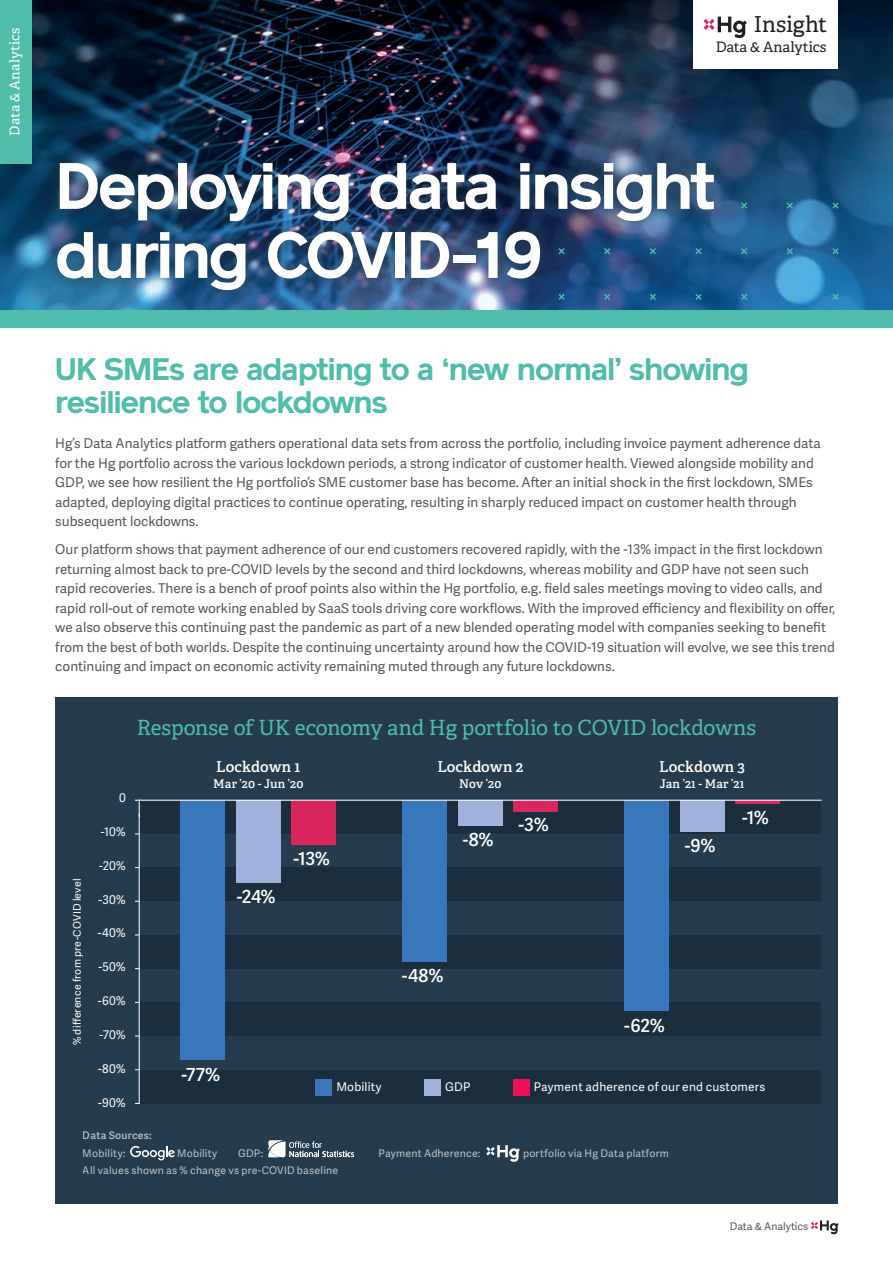
<style>
.page{position:relative;width:893px;height:1263px;background:#fff}
.page>*{position:absolute;margin:0;border:0;box-sizing:border-box;transform-origin:0 0}
.t1{font:700 64.5px/69px "Reader";letter-spacing:-.04em;color:#fff}
.t2{font:700 30.75px/33px "Reader";letter-spacing:-.035em;color:#4fbda9}
.t3{font:22.05px "Adelle";color:#231f20}
.t4{font:21px "Adelle";letter-spacing:-.005em;color:#4fbda9}
.t5{font:600 18px "Adelle Sans";color:#fff}
.t6{font:600 15px "Adelle";letter-spacing:.01em;color:#fff}
.t7{font:14.4px "Adelle";letter-spacing:-.01em;color:#231f20}
.t8{font:13.5px/19.5px "Adelle Sans";color:#57585a}
.t9{font:13.5px "Adelle";letter-spacing:.015em;color:#fff}
.t10{font:12px "Adelle Sans";letter-spacing:.015em;color:#fff}
.t11{font:600 12px "Adelle";letter-spacing:.02em;color:#fff}
.t12{font:10.5px "Adelle Sans";letter-spacing:.02em;color:#fff}
.t13{font:10.5px "Adelle Sans";color:#57585a}
.t14{font:600 10.5px "Adelle Sans";letter-spacing:.02em;color:#fff}
</style>
<div class="page">
<img style="left:0;top:0;width:893px;height:310px">
<div style="left:0;top:310px;width:893px;height:17px;background:#4fbda9"></div>
<div style="left:0;top:0;width:32px;height:164px;background:#4fbda9"></div>
<svg style="left:811px;top:1220px;width:28px;height:14px"></svg>
<div style="left:43px;top:149px;width:685px;height:155px;background:#283b50;opacity:.7"></div>
<div style="left:55px;top:697px;width:783px;height:506px;background:#243c4e"></div>
<div style="left:139px;top:1070px;width:682px;height:33px;background:#1a2e3d"></div>
<div style="left:139px;top:1002px;width:682px;height:34px;background:#1a2e3d"></div>
<div style="left:139px;top:935px;width:682px;height:34px;background:#1a2e3d"></div>
<div style="left:139px;top:867px;width:682px;height:34px;background:#1a2e3d"></div>
<div style="left:139px;top:800px;width:682px;height:34px;background:#1a2e3d"></div>
<hr style="left:139px;top:800px;width:1px;height:303px;background:#fff">
<div style="left:181px;top:800px;width:44px;height:260px;background:#3976bc"></div>
<div style="left:236px;top:800px;width:44px;height:82px;background:#a0b2db"></div>
<div style="left:291px;top:800px;width:45px;height:44px;background:#da265e"></div>
<div style="left:403px;top:800px;width:44px;height:162px;background:#3976bc"></div>
<div style="left:458px;top:800px;width:44px;height:26px;background:#a0b2db"></div>
<div style="left:513px;top:800px;width:45px;height:12px;background:#da265e"></div>
<div style="left:625px;top:800px;width:44px;height:211px;background:#3976bc"></div>
<div style="left:680px;top:800px;width:44px;height:31px;background:#a0b2db"></div>
<hr style="left:735px;top:800px;width:45px;height:4px;background:#da265e">
<hr style="left:139px;top:800px;width:682px;height:1px;background:#fff">
<div style="left:315px;top:1079px;width:17px;height:16px;background:#3976bc"></div>
<div style="left:424px;top:1079px;width:17px;height:16px;background:#a0b2db"></div>
<div style="left:513px;top:1079px;width:17px;height:16px;background:#ee1059"></div>
<svg style="left:130px;top:1146px;width:45px;height:14px"></svg>
<svg style="left:269px;top:1140px;width:85px;height:17px"></svg>
<svg style="left:486px;top:1145px;width:34px;height:17px"></svg>
<div style="left:693px;top:0;width:145px;height:68px;background:#fff"></div>
<svg style="left:602px;top:246px;width:10px;height:10px"></svg>
<svg style="left:694px;top:246px;width:9px;height:10px"></svg>
<svg style="left:785px;top:246px;width:9px;height:10px"></svg>
<svg style="left:648px;top:246px;width:9px;height:10px"></svg>
<svg style="left:739px;top:246px;width:10px;height:10px"></svg>
<svg style="left:831px;top:246px;width:8px;height:10px"></svg>
<svg style="left:557px;top:246px;width:9px;height:10px"></svg>
<svg style="left:785px;top:201px;width:9px;height:9px"></svg>
<svg style="left:739px;top:201px;width:10px;height:9px"></svg>
<svg style="left:831px;top:201px;width:8px;height:9px"></svg>
<svg style="left:602px;top:292px;width:10px;height:9px"></svg>
<svg style="left:694px;top:292px;width:9px;height:9px"></svg>
<svg style="left:785px;top:292px;width:9px;height:9px"></svg>
<svg style="left:648px;top:292px;width:9px;height:9px"></svg>
<svg style="left:739px;top:292px;width:10px;height:9px"></svg>
<svg style="left:831px;top:292px;width:8px;height:9px"></svg>
<svg style="left:557px;top:292px;width:9px;height:9px"></svg>
<svg style="left:703px;top:17px;width:44px;height:21px"></svg>
<p class="t9" style="left:5px;top:136px;width:109px;rotate:-90deg">Data &amp; Analytics</p>
<h3 class="t3" style="left:754px;top:9px;width:75px">Insight</h3>
<p class="t7" style="left:716px;top:37px;width:112px">Data &amp; Analytics</p>
<h1 class="t1" style="left:55px;top:152px;width:662px">Deploying data insight during COVID-19</h1>
<h2 class="t2" style="left:55px;top:353px;width:695px">UK SMEs are adapting to a ‘new normal’ showing resilience to lockdowns</h2>
<p class="t8" style="left:55px;top:433px;width:767px">Hg’s Data Analytics platform gathers operational data sets from across the portfolio, including invoice payment adherence data for the Hg portfolio across the various lockdown periods, a strong indicator of customer health. Viewed alongside mobility and GDP, we see how resilient the Hg portfolio’s SME customer base has become. After an initial shock in the first lockdown, SMEs adapted, deploying digital practices to continue operating, resulting in sharply reduced impact on customer health through subsequent lockdowns.</p>
<p class="t8" style="left:55px;top:539px;width:782px">Our platform shows that payment adherence of our end customers recovered rapidly, with the -13% impact in the first lockdown returning almost back to pre-COVID levels by the second and third lockdowns, whereas mobility and GDP have not seen such rapid recoveries. There is a bench of proof points also within the Hg portfolio, e.g. field sales meetings moving to video calls, and rapid roll-out of remote working enabled by SaaS tools driving core workflows. With the improved efficiency and flexibility on offer, we also observe this continuing past the pandemic as part of a new blended operating model with companies seeking to benefit from the best of both worlds. Despite the continuing uncertainty around how the COVID-19 situation will evolve, we see this trend continuing and impact on economic activity remaining muted through any future lockdowns.</p>
<h3 class="t4" style="left:137px;top:712px;width:621px">Response of UK economy and Hg portfolio to COVID lockdowns</h3>
<p class="t12" style="left:70px;top:1045px;width:168px;rotate:-90deg">% difference from pre-COVID level</p>
<p class="t10" style="left:119px;top:789px;width:8px">0</p>
<p class="t10" style="left:101px;top:823px;width:27px">-10%</p>
<p class="t10" style="left:99px;top:857px;width:28px">-20%</p>
<p class="t10" style="left:99px;top:891px;width:29px">-30%</p>
<p class="t10" style="left:98px;top:925px;width:30px">-40%</p>
<p class="t10" style="left:98px;top:958px;width:29px">-50%</p>
<p class="t10" style="left:98px;top:992px;width:30px">-60%</p>
<p class="t10" style="left:100px;top:1026px;width:28px">-70%</p>
<p class="t10" style="left:98px;top:1060px;width:29px">-80%</p>
<p class="t10" style="left:98px;top:1094px;width:29px">-90%</p>
<p class="t6" style="left:216px;top:757px;width:86px">Lockdown 1</p>
<p class="t11" style="left:213px;top:776px;width:92px">Mar ’20 - Jun ’20</p>
<h3 class="t5" style="left:237px;top:883px;width:40px">-24%</h3>
<h3 class="t5" style="left:293px;top:845px;width:38px">-13%</h3>
<p class="t6" style="left:437px;top:757px;width:87px">Lockdown 2</p>
<p class="t11" style="left:459px;top:776px;width:44px">Nov ’20</p>
<h3 class="t5" style="left:463px;top:827px;width:32px">-8%</h3>
<h3 class="t5" style="left:519px;top:811px;width:32px">-3%</h3>
<p class="t6" style="left:659px;top:757px;width:87px">Lockdown 3</p>
<p class="t11" style="left:660px;top:776px;width:86px">Jan ’21 - Mar ’21</p>
<h3 class="t5" style="left:685px;top:832px;width:32px">-9%</h3>
<h3 class="t5" style="left:742px;top:804px;width:28px">-1%</h3>
<h3 class="t5" style="left:182px;top:1061px;width:40px">-77%</h3>
<h3 class="t5" style="left:402px;top:963px;width:43px">-48%</h3>
<h3 class="t5" style="left:624px;top:1012px;width:42px">-62%</h3>
<p class="t10" style="left:336px;top:1078px;width:47px">Mobility</p>
<p class="t10" style="left:445px;top:1078px;width:27px">GDP</p>
<p class="t10" style="left:534px;top:1078px;width:233px">Payment adherence of our end customers</p>
<p class="t14" style="left:83px;top:1128px;width:71px">Data Sources:</p>
<p class="t12" style="left:83px;top:1146px;width:44px">Mobility:</p>
<p class="t12" style="left:177px;top:1146px;width:42px">Mobility</p>
<p class="t12" style="left:238px;top:1146px;width:26px">GDP:</p>
<p class="t12" style="left:378px;top:1146px;width:103px">Payment Adherence:</p>
<p class="t12" style="left:523px;top:1146px;width:147px">portfolio via Hg Data platform</p>
<p class="t12" style="left:83px;top:1163px;width:257px">All values shown as % change vs pre-COVID baseline</p>
<p class="t13" style="left:730px;top:1218px;width:80px">Data &amp; Analytics</p>
</div>
